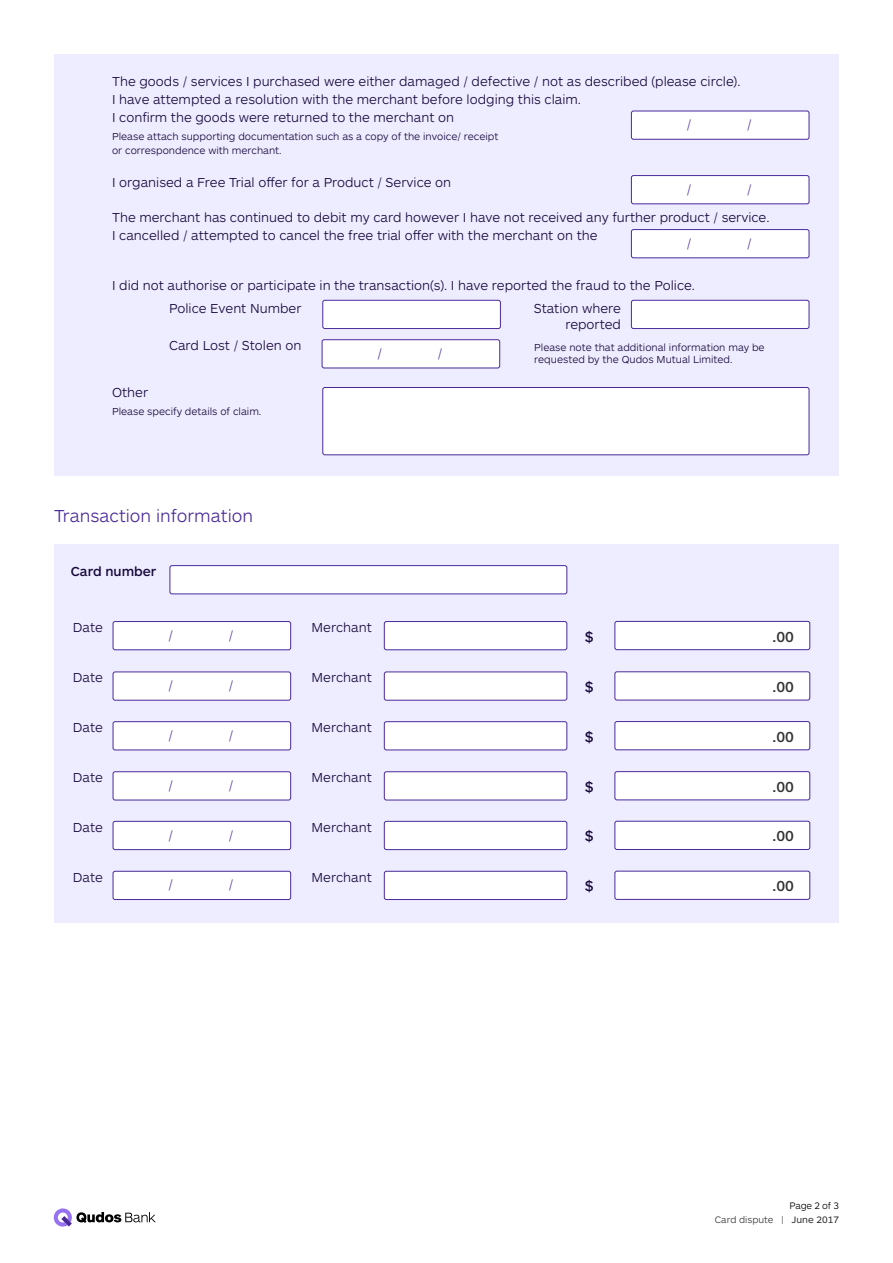
<style>
.page{position:relative;width:893px;height:1263px;background:#fff}
.page>*{position:absolute;margin:0;border:0;box-sizing:border-box;transform-origin:0 0}
.t1{font:300 18px "ARS Maquette";color:#4a2a99}
.t2{font:500 15px "ARS Maquette";color:#333}
.t3{font:500 15px "ARS Maquette";color:#16073a}
.t4{font:300 13.5px/18px "ARS Maquette";color:#16073a}
.t5{font:300 13.5px "ARS Maquette";color:#4a2a99}
.t6{font:500 13.5px "ARS Maquette";color:#16073a}
.t7{font:300 10.5px/13.5px "ARS Maquette";color:#16073a}
.t8{font:300 9.75px/13.5px "ARS Maquette";color:#333;text-align:right}
.s1{color:#000}
.s2{font-weight:400}
</style>
<div class="page">
<svg style="left:54px;top:1208px;width:102px;height:19px"></svg>
<div style="left:54px;top:54px;width:785px;height:422px;background:#eeecff"></div>
<div style="left:54px;top:544px;width:785px;height:379px;background:#eeecff"></div>
<div style="left:631px;top:111px;width:178px;height:28px;background:#fff;border-radius:2px"></div>
<div style="left:631px;top:111px;width:178px;height:28px;border:1px solid #4a2a99;border-radius:2px"></div>
<div style="left:631px;top:176px;width:178px;height:28px;background:#fff;border-radius:2px"></div>
<div style="left:631px;top:175px;width:178px;height:29px;border:1px solid #4a2a99;border-radius:2px"></div>
<div style="left:631px;top:230px;width:178px;height:28px;background:#fff;border-radius:2px"></div>
<div style="left:631px;top:229px;width:178px;height:29px;border:1px solid #4a2a99;border-radius:2px"></div>
<div style="left:323px;top:300px;width:177px;height:29px;background:#fff;border-radius:2px"></div>
<div style="left:323px;top:300px;width:178px;height:29px;border:1px solid #4a2a99;border-radius:2px"></div>
<div style="left:170px;top:566px;width:397px;height:28px;background:#fff;border-radius:2px"></div>
<div style="left:170px;top:565px;width:397px;height:29px;border:1px solid #4a2a99;border-radius:2px"></div>
<div style="left:323px;top:387px;width:486px;height:68px;background:#fff;border-radius:2px"></div>
<div style="left:323px;top:387px;width:486px;height:68px;border:1px solid #4a2a99;border-radius:2px"></div>
<div style="left:631px;top:300px;width:178px;height:29px;background:#fff;border-radius:2px"></div>
<div style="left:631px;top:300px;width:178px;height:29px;border:1px solid #4a2a99;border-radius:2px"></div>
<div style="left:322px;top:340px;width:178px;height:28px;background:#fff;border-radius:2px"></div>
<div style="left:322px;top:339px;width:178px;height:29px;border:1px solid #4a2a99;border-radius:2px"></div>
<div style="left:113px;top:621px;width:178px;height:29px;background:#fff;border-radius:2px"></div>
<div style="left:113px;top:621px;width:178px;height:29px;border:1px solid #4a2a99;border-radius:2px"></div>
<div style="left:113px;top:672px;width:178px;height:28px;background:#fff;border-radius:2px"></div>
<div style="left:113px;top:672px;width:178px;height:28px;border:1px solid #4a2a99;border-radius:2px"></div>
<div style="left:113px;top:722px;width:178px;height:28px;background:#fff;border-radius:2px"></div>
<div style="left:113px;top:721px;width:178px;height:29px;border:1px solid #4a2a99;border-radius:2px"></div>
<div style="left:113px;top:772px;width:178px;height:28px;background:#fff;border-radius:2px"></div>
<div style="left:113px;top:771px;width:178px;height:29px;border:1px solid #4a2a99;border-radius:2px"></div>
<div style="left:113px;top:821px;width:178px;height:29px;background:#fff;border-radius:2px"></div>
<div style="left:113px;top:821px;width:178px;height:29px;border:1px solid #4a2a99;border-radius:2px"></div>
<div style="left:113px;top:871px;width:178px;height:28px;background:#fff;border-radius:2px"></div>
<div style="left:113px;top:871px;width:178px;height:29px;border:1px solid #4a2a99;border-radius:2px"></div>
<div style="left:384px;top:621px;width:183px;height:29px;background:#fff;border-radius:2px"></div>
<div style="left:384px;top:621px;width:183px;height:29px;border:1px solid #4a2a99;border-radius:2px"></div>
<div style="left:384px;top:672px;width:183px;height:28px;background:#fff;border-radius:2px"></div>
<div style="left:384px;top:672px;width:183px;height:28px;border:1px solid #4a2a99;border-radius:2px"></div>
<div style="left:384px;top:722px;width:183px;height:28px;background:#fff;border-radius:2px"></div>
<div style="left:384px;top:721px;width:183px;height:29px;border:1px solid #4a2a99;border-radius:2px"></div>
<div style="left:384px;top:772px;width:183px;height:28px;background:#fff;border-radius:2px"></div>
<div style="left:384px;top:771px;width:183px;height:29px;border:1px solid #4a2a99;border-radius:2px"></div>
<div style="left:384px;top:821px;width:183px;height:29px;background:#fff;border-radius:2px"></div>
<div style="left:384px;top:821px;width:183px;height:29px;border:1px solid #4a2a99;border-radius:2px"></div>
<div style="left:384px;top:871px;width:183px;height:28px;background:#fff;border-radius:2px"></div>
<div style="left:384px;top:871px;width:183px;height:29px;border:1px solid #4a2a99;border-radius:2px"></div>
<div style="left:615px;top:621px;width:195px;height:29px;background:#fff;border-radius:2px"></div>
<div style="left:615px;top:621px;width:195px;height:29px;border:1px solid #4a2a99;border-radius:2px"></div>
<div style="left:615px;top:672px;width:195px;height:28px;background:#fff;border-radius:2px"></div>
<div style="left:615px;top:672px;width:195px;height:28px;border:1px solid #4a2a99;border-radius:2px"></div>
<div style="left:615px;top:721px;width:195px;height:29px;background:#fff;border-radius:2px"></div>
<div style="left:615px;top:721px;width:195px;height:29px;border:1px solid #4a2a99;border-radius:2px"></div>
<div style="left:615px;top:772px;width:195px;height:28px;background:#fff;border-radius:2px"></div>
<div style="left:615px;top:771px;width:195px;height:29px;border:1px solid #4a2a99;border-radius:2px"></div>
<div style="left:615px;top:821px;width:195px;height:28px;background:#fff;border-radius:2px"></div>
<div style="left:615px;top:821px;width:195px;height:29px;border:1px solid #4a2a99;border-radius:2px"></div>
<div style="left:615px;top:871px;width:195px;height:28px;background:#fff;border-radius:2px"></div>
<div style="left:615px;top:871px;width:195px;height:28px;border:1px solid #4a2a99;border-radius:2px"></div>
<p class="t4" style="left:112px;top:72px;width:630px">The goods / services I purchased were either damaged / defective / not as described (please circle).<br>I have attempted a resolution with the merchant before lodging this claim.<br>I confirm the goods were returned to the merchant on</p>
<p class="t7" style="left:112px;top:130px;width:388px">Please attach supporting documentation such as a copy of the invoice/ receipt or correspondence with merchant.</p>
<p class="t4" style="left:112px;top:172px;width:341px">I organised a Free Trial offer for a Product / Service on</p>
<p class="t4" style="left:112px;top:207px;width:659px">The merchant has continued to debit my card however I have not received any further product / service.<br>I cancelled / attempted to cancel the free trial offer with the merchant on the</p>
<p class="t5" style="left:687px;top:116px;width:6px">/</p>
<p class="t5" style="left:747px;top:116px;width:6px">/</p>
<p class="t5" style="left:687px;top:180px;width:6px">/</p>
<p class="t5" style="left:747px;top:180px;width:6px">/</p>
<p class="t5" style="left:687px;top:234px;width:6px">/</p>
<p class="t5" style="left:747px;top:234px;width:6px">/</p>
<p class="t4" style="left:112px;top:275px;width:584px">I did not authorise or participate in the transaction(s). I have reported the fraud to the Police.</p>
<p class="t4" style="left:169px;top:298px;width:134px">Police Event Number</p>
<p class="t4" style="left:169px;top:336px;width:134px">Card Lost / Stolen on</p>
<p class="t4" style="left:112px;top:383px;width:38px">Other</p>
<p class="t7" style="left:112px;top:404px;width:151px">Please specify details of claim.</p>
<p class="t5" style="left:378px;top:345px;width:6px">/</p>
<p class="t5" style="left:438px;top:345px;width:6px">/</p>
<h1 class="t1" style="left:54px;top:504px;width:201px">Transaction information</h1>
<p class="t6" style="left:71px;top:563px;width:87px">Card number</p>
<p class="t4" style="left:73px;top:617px;width:32px">Date</p>
<p class="t4" style="left:73px;top:668px;width:32px">Date</p>
<p class="t4" style="left:73px;top:718px;width:32px">Date</p>
<p class="t4" style="left:73px;top:768px;width:32px">Date</p>
<p class="t4" style="left:73px;top:817px;width:32px">Date</p>
<p class="t4" style="left:73px;top:867px;width:32px">Date</p>
<p class="t5" style="left:169px;top:626px;width:6px">/</p>
<p class="t5" style="left:229px;top:626px;width:6px">/</p>
<p class="t5" style="left:169px;top:677px;width:6px">/</p>
<p class="t5" style="left:229px;top:677px;width:6px">/</p>
<p class="t5" style="left:169px;top:727px;width:6px">/</p>
<p class="t5" style="left:229px;top:727px;width:6px">/</p>
<p class="t5" style="left:169px;top:777px;width:6px">/</p>
<p class="t5" style="left:229px;top:777px;width:6px">/</p>
<p class="t5" style="left:169px;top:826px;width:6px">/</p>
<p class="t5" style="left:229px;top:826px;width:6px">/</p>
<p class="t5" style="left:169px;top:876px;width:6px">/</p>
<p class="t5" style="left:229px;top:876px;width:6px">/</p>
<p class="t4" style="left:312px;top:618px;width:62px">Merchant</p>
<p class="t4" style="left:312px;top:668px;width:62px">Merchant</p>
<p class="t4" style="left:312px;top:718px;width:62px">Merchant</p>
<p class="t4" style="left:312px;top:768px;width:62px">Merchant</p>
<p class="t4" style="left:312px;top:817px;width:62px">Merchant</p>
<p class="t4" style="left:312px;top:867px;width:62px">Merchant</p>
<p class="t4" style="left:534px;top:299px;width:89px;line-height:16.5px;text-align:right">Station where reported</p>
<p class="t7" style="left:534px;top:340px;width:232px;line-height:12px">Please note that additional information may be requested by the Qudos Mutual Limited.</p>
<p class="t3" style="left:585px;top:627px;width:10px">$</p>
<p class="t2" style="left:772px;top:627px;width:23px">.00</p>
<p class="t3" style="left:585px;top:677px;width:10px">$</p>
<p class="t2" style="left:772px;top:677px;width:23px">.00</p>
<p class="t3" style="left:585px;top:727px;width:10px">$</p>
<p class="t2" style="left:772px;top:727px;width:23px">.00</p>
<p class="t3" style="left:585px;top:777px;width:10px">$</p>
<p class="t2" style="left:772px;top:777px;width:23px">.00</p>
<p class="t3" style="left:585px;top:826px;width:10px">$</p>
<p class="t2" style="left:772px;top:826px;width:23px">.00</p>
<p class="t3" style="left:585px;top:876px;width:10px">$</p>
<p class="t2" style="left:772px;top:876px;width:23px">.00</p>
<p class="t8" style="left:715px;top:1198px;width:126px"><span class="s1">Page 2 of 3<br></span>Card dispute | <span class="s2">June 2017</span></p>
</div>
